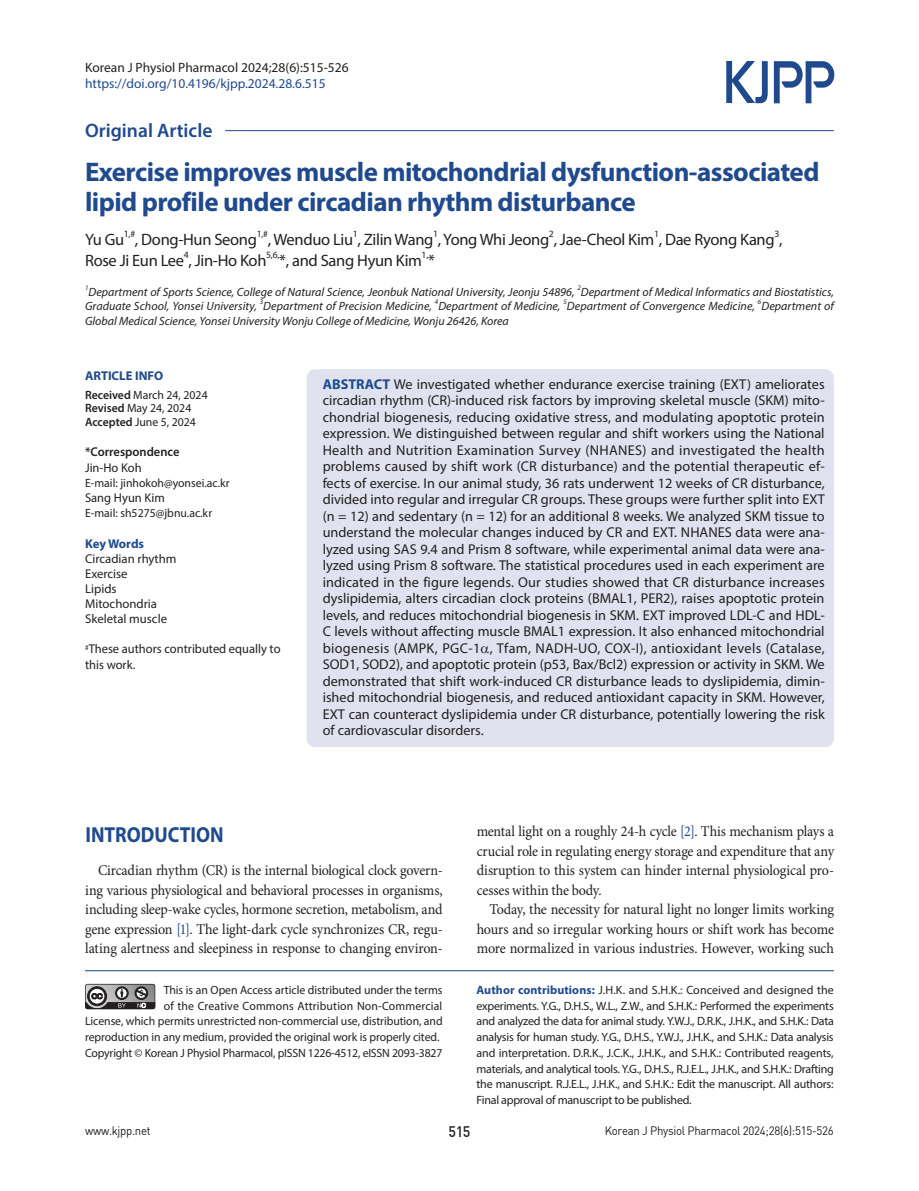
<style>
.page{position:relative;width:919px;height:1191px;background:#fff}
.page>*{position:absolute;margin:0;border:0;box-sizing:border-box;transform-origin:0 0}
.t1{font:700 27px/30px "Myriad Pro";letter-spacing:-.02em;color:#204a8e}
.t2{font:700 21.75px "Myriad Pro";color:#204a8e;scale:.9 1}
.t3{font:600 19.5px "Myriad Pro";color:#204a8e}
.t4{font:16.5px "Myriad Pro";letter-spacing:-.02em;color:#231f20}
.t5{font:15px/19.5px "Minion Pro";letter-spacing:-.01em;color:#231f20;text-align:justify;scale:.94 1}
.t6{font:15px "Dinmed";color:#231f20;scale:.95 1}
.t7{font:14.25px/16.5px "Myriad Pro";color:#231f20;text-align:justify}
.t8{font:13.5px "Myriad Pro";color:#204a8e}
.t9{font:13.5px "Myriad Pro";color:#231f20}
.t10{font:12.75px/15px "Myriad Pro";color:#231f20}
.t11{font:700 12.75px "Myriad Pro";color:#204a8e}
.t12{font:600 12.75px "Myriad Pro";color:#231f20}
.t13{font:12px/15.8px "Myriad Pro";letter-spacing:-.005em;color:#231f20;text-align:justify}
.t14{font:italic 12px "Myriad Pro";color:#231f20}
.t15{font:12px "Dinreg";letter-spacing:-.025em;color:#231f20;scale:.95 1}
.t16{font:9.6px "Myriad Pro";color:#231f20}
.t17{font:italic 7.05px "Myriad Pro";color:#231f20}
.s1{font-weight:600}
.s2{font-weight:700;color:#204a8e}
.s3{color:#204a8e}
</style>
<div class="page">
<hr style="left:85px;top:970px;width:748px;height:1px;background:#204a8e">
<svg style="left:85px;top:984px;width:70px;height:25px"></svg>
<hr style="left:225px;top:130px;width:608px;height:1px;background:#204a8e">
<svg style="left:726px;top:61px;width:108px;height:42px"></svg>
<div style="left:306px;top:369px;width:527px;height:378px;background:#e0e3ef;border-radius:9px"></div>
<p class="t9" style="left:85px;top:59px;width:265px">Korean J Physiol Pharmacol 2024;28(6):515-526</p>
<p class="t8" style="left:85px;top:76px;width:242px">https://doi.org/10.4196/kjpp.2024.28.6.515</p>
<h3 class="t3" style="left:85px;top:118px;width:129px">Original Article</h3>
<h1 class="t1" style="left:85px;top:156px;width:735px">Exercise improves muscle mitochondrial dysfunction-associated lipid profile under circadian rhythm disturbance</h1>
<p class="t4" style="left:85px;top:229px;width:41px">Yu Gu</p>
<p class="t16" style="left:124px;top:228px;width:13px">1,#</p>
<p class="t4" style="left:135px;top:229px;width:123px">, Dong-Hun Seong</p>
<p class="t16" style="left:257px;top:228px;width:13px">1,#</p>
<p class="t4" style="left:268px;top:229px;width:516px">, Wenduo Liu , Zilin Wang , Yong Whi Jeong , Jae-Cheol Kim , Dae Ryong Kang ,</p>
<p class="t16" style="left:353px;top:228px;width:6px">1</p>
<p class="t16" style="left:433px;top:228px;width:6px">1</p>
<p class="t16" style="left:549px;top:228px;width:6px">2</p>
<p class="t16" style="left:654px;top:228px;width:6px">1</p>
<p class="t16" style="left:774px;top:228px;width:6px">3</p>
<p class="t16" style="left:184px;top:249px;width:6px">4</p>
<p class="t16" style="left:266px;top:249px;width:15px">5,6,</p>
<p class="t4" style="left:279px;top:250px;width:157px">*, and Sang Hyun Kim *</p>
<p class="t16" style="left:421px;top:249px;width:8px">1,</p>
<p class="t4" style="left:85px;top:250px;width:183px">Rose Ji Eun Lee , Jin-Ho Koh</p>
<p class="t17" style="left:85px;top:283px;width:5px">1</p>
<p class="t14" style="left:88px;top:284px;width:487px">Department of Sports Science, College of Natural Science, Jeonbuk National University, Jeonju 54896,</p>
<p class="t17" style="left:577px;top:283px;width:5px">2</p>
<p class="t14" style="left:580px;top:284px;width:254px">Department of Medical Informatics and Biostatistics,</p>
<p class="t14" style="left:85px;top:299px;width:173px">Graduate School, Yonsei University,</p>
<p class="t17" style="left:260px;top:298px;width:5px">3</p>
<p class="t14" style="left:263px;top:299px;width:170px">Department of Precision Medicine,</p>
<p class="t17" style="left:435px;top:298px;width:5px">4</p>
<p class="t14" style="left:438px;top:299px;width:124px">Department of Medicine,</p>
<p class="t17" style="left:563px;top:298px;width:5px">5</p>
<p class="t14" style="left:567px;top:299px;width:189px">Department of Convergence Medicine,</p>
<p class="t17" style="left:757px;top:298px;width:5px">6</p>
<p class="t14" style="left:761px;top:299px;width:74px">Department of</p>
<p class="t14" style="left:85px;top:313px;width:425px">Global Medical Science, Yonsei University Wonju College of Medicine, Wonju 26426, Korea</p>
<p class="t11" style="left:85px;top:367px;width:80px">ARTICLE INFO</p>
<p class="t13" style="left:85px;top:388px;width:124px;line-height:13.5px;text-align:left"><span class="s1">Received</span> March 24, 2024<br><span class="s1">Revised</span> May 24, 2024<br><span class="s1">Accepted</span> June 5, 2024</p>
<p class="t12" style="left:85px;top:443px;width:96px">*Correspondence</p>
<p class="t10" style="left:85px;top:459px;width:58px">Jin-Ho Koh</p>
<p class="t13" style="left:85px;top:474px;width:146px">E-mail: jinhokoh@yonsei.ac.kr</p>
<p class="t10" style="left:85px;top:490px;width:81px">Sang Hyun Kim</p>
<p class="t13" style="left:85px;top:505px;width:129px">E-mail: sh5275@jbnu.ac.kr</p>
<p class="t11" style="left:85px;top:535px;width:61px">Key Words</p>
<p class="t10" style="left:85px;top:551px;width:93px">Circadian rhythm<br>Exercise<br>Lipids<br>Mitochondria<br>Skeletal muscle</p>
<p class="t10" style="left:85px;top:640px;width:197px;line-height:15.8px"><sup>#</sup>These authors contributed equally to this work.</p>
<p class="t7" style="left:322px;top:375px;width:503px"><span class="s2">ABSTRACT</span> We investigated whether endurance exercise training (EXT) ameliorates circadian rhythm (CR)-induced risk factors by improving skeletal muscle (SKM) mito&shy;chondrial biogenesis, reducing oxidative stress, and modulating apoptotic protein expression. We distinguished between regular and shift workers using the National Health and Nutrition Examination Survey (NHANES) and investigated the health problems caused by shift work (CR disturbance) and the potential therapeutic ef&shy;fects of exercise. In our animal study, 36 rats underwent 12 weeks of CR disturbance, divided into regular and irregular CR groups. These groups were further split into EXT (n = 12) and sedentary (n = 12) for an additional 8 weeks. We analyzed SKM tissue to understand the molecular changes induced by CR and EXT. NHANES data were ana&shy;lyzed using SAS 9.4 and Prism 8 software, while experimental animal data were ana&shy;lyzed using Prism 8 software. The statistical procedures used in each experiment are indicated in the figure legends. Our studies showed that CR disturbance increases dyslipidemia, alters circadian clock proteins (BMAL1, PER2), raises apoptotic protein levels, and reduces mitochondrial biogenesis in SKM. EXT improved LDL-C and HDL-C levels without affecting muscle BMAL1 expression. It also enhanced mitochondrial biogenesis (AMPK, PGC-1 , Tfam, NADH-UO, COX-I), antioxidant levels (Catalase, SOD1, SOD2), and apoptotic protein (p53, Bax/Bcl2) expression or activity in SKM. We demonstrated that shift work-induced CR disturbance leads to dyslipidemia, dimin&shy;ished mitochondrial biogenesis, and reduced antioxidant capacity in SKM. However, EXT can counteract dyslipidemia under CR disturbance, potentially lowering the risk of cardiovascular disorders.</p>
<h2 class="t2" style="left:85px;top:820px;width:155px">INTRODUCTION</h2>
<p class="t5" style="left:85px;top:860px;width:382px;text-indent:13px">Circadian rhythm (CR) is the internal biological clock govern&shy;ing various physiological and behavioral processes in organisms, including sleep-wake cycles, hormone secretion, metabolism, and gene expression <span class="s3">[1]</span>. The light-dark cycle synchronizes CR, regu&shy;lating alertness and sleepiness in response to changing environ-</p>
<p class="t13" style="left:85px;top:981px;width:359px;text-align:right">This is an Open Access article distributed under the terms<br>of the Creative Commons Attribution Non-Commercial<br>License, which permits unrestricted non-commercial use, distribution, and reproduction in any medium, provided the original work is properly cited.<br>Copyright © Korean J Physiol Pharmacol, pISSN 1226-4512, eISSN 2093-3827</p>
<p class="t5" style="left:476px;top:821px;width:382px">mental light on a roughly 24-h cycle <span class="s3">[2]</span>. This mechanism plays a crucial role in regulating energy storage and expenditure that any disruption to this system can hinder internal physiological pro&shy;cesses within the body.</p>
<p class="t5" style="left:476px;top:899px;width:382px;text-indent:13px">Today, the necessity for natural light no longer limits working hours and so irregular working hours or shift work has become more normalized in various industries. However, working such</p>
<p class="t13" style="left:476px;top:981px;width:359px"><span class="s2">Author contributions:</span> J.H.K. and S.H.K.: Conceived and designed the experiments. Y.G., D.H.S., W.L., Z.W., and S.H.K.: Performed the experiments and analyzed the data for animal study. Y.W.J., D.R.K., J.H.K., and S.H.K.: Data analysis for human study. Y.G., D.H.S., Y.W.J., J.H.K., and S.H.K.: Data analysis and interpretation. D.R.K., J.C.K., J.H.K., and S.H.K.: Contributed reagents, materials, and analytical tools. Y.G., D.H.S., R.J.E.L., J.H.K., and S.H.K.: Drafting the manuscript. R.J.E.L., J.H.K., and S.H.K.: Edit the manuscript. All authors:<br>Final approval of manuscript to be published.</p>
<p class="t15" style="left:85px;top:1123px;width:70px">www.kjpp.net</p>
<p class="t6" style="left:448px;top:1122px;width:25px">515</p>
<p class="t15" style="left:604px;top:1123px;width:243px">Korean J Physiol Pharmacol 2024;28(6):515-526</p>
</div>
